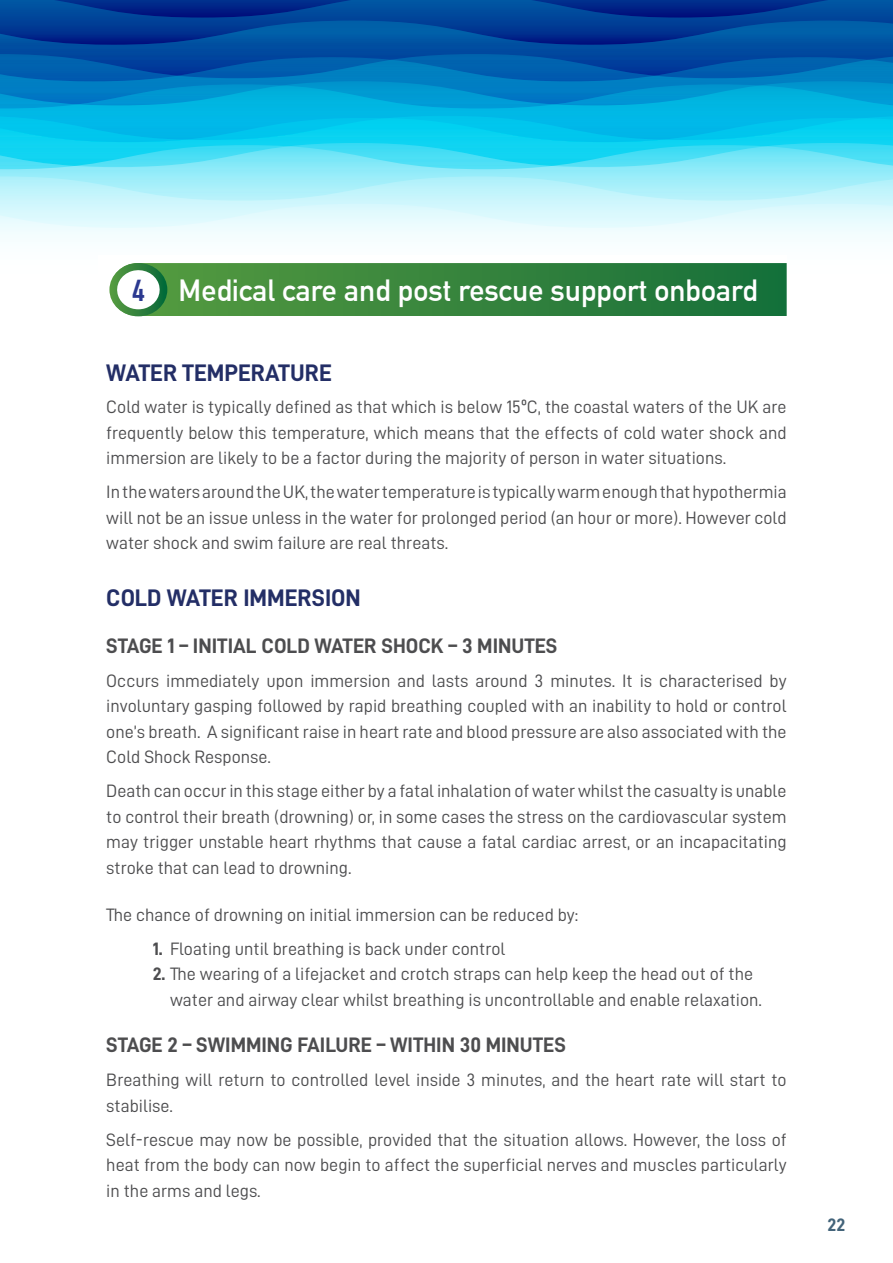
<style>
.page{position:relative;width:893px;height:1263px;background:#fff}
.page>*{position:absolute;margin:0;border:0;box-sizing:border-box;transform-origin:0 0}
.t1{font:700 30px "DIN Alternate";color:#fff}
.t2{font:24px "D DIN Bold";color:#232e66}
.t3{font:21px "D DIN Bold";color:#4d4d4f}
.t4{font:18px/25.5px "D DIN";color:#4d4d4f;text-align:justify}
.t5{font:18px "D DIN Bold";color:#43647a}
.s1{font-family:"DIN Condensed";font-size:29.85px;color:#2b3990}
.s2{font-family:"D DIN Bold"}
</style>
<div class="page">
<div style="left:0;top:0;width:893px;height:274px;background:#f7feff"></div>
<svg style="left:0;top:201px;width:893px;height:27px"></svg>
<svg style="left:0;top:169px;width:893px;height:32px;background:#abf0fa"></svg>
<svg style="left:0;top:142px;width:893px;height:27px;background:#45ddf4"></svg>
<svg style="left:0;top:109px;width:893px;height:33px;background:#01c1eb"></svg>
<svg style="left:0;top:105px;width:893px;height:4px;background:#00b2e0"></svg>
<svg style="left:0;top:78px;width:893px;height:27px;background:#0090cd"></svg>
<svg style="left:0;top:45px;width:893px;height:33px;background:#0056a8"></svg>
<svg style="left:0;top:0;width:893px;height:45px;background:#004097"></svg>
<div style="left:98px;top:255px;width:689px;height:68px;background:#fff"></div>
<svg style="left:109px;top:263px;width:678px;height:53px;background:#3e8946"></svg>
<h1 class="t1" style="left:132px;top:267px;width:627px"><span class="s1">4</span> Medical care and post rescue support onboard</h1>
<h2 class="t2" style="left:106px;top:360px;width:227px">WATER TEMPERATURE</h2>
<p class="t4" style="left:106px;top:394px;width:682px">Cold water is typically defined as that which is below 15ºC, the coastal waters of the UK are frequently below this temperature, which means that the effects of cold water shock and immersion are likely to be a factor during the majority of person in water situations.</p>
<p class="t4" style="left:106px;top:479px;width:682px">In the waters around the UK, the water temperature is typically warm enough that hypothermia will not be an issue unless in the water for prolonged period (an hour or more). However cold water shock and swim failure are real threats.</p>
<h2 class="t2" style="left:106px;top:584px;width:256px">COLD WATER IMMERSION</h2>
<p class="t3" style="left:106px;top:634px;width:453px">STAGE 1 – INITIAL COLD WATER SHOCK – 3 MINUTES</p>
<p class="t4" style="left:106px;top:668px;width:682px">Occurs immediately upon immersion and lasts around 3 minutes. It is characterised by involuntary gasping followed by rapid breathing coupled with an inability to hold or control one’s breath. A significant raise in heart rate and blood pressure are also associated with the Cold Shock Response.</p>
<p class="t4" style="left:106px;top:778px;width:682px">Death can occur in this stage either by a fatal inhalation of water whilst the casualty is unable to control their breath (drowning) or, in some cases the stress on the cardiovascular system may trigger unstable heart rhythms that cause a fatal cardiac arrest, or an incapacitating stroke that can lead to drowning.</p>
<p class="t4" style="left:106px;top:901px;width:474px">The chance of drowning on initial immersion can be reduced by:</p>
<p class="t4" style="left:153px;top:935px;width:354px"><span class="s2">1.</span> Floating until breathing is back under control</p>
<p class="t4" style="left:170px;top:961px;width:593px;text-indent:-17px"><span class="s2">2.</span> The wearing of a lifejacket and crotch straps can help keep the head out of the water and airway clear whilst breathing is uncontrollable and enable relaxation.</p>
<p class="t3" style="left:106px;top:1033px;width:461px">STAGE 2 – SWIMMING FAILURE – WITHIN 30 MINUTES</p>
<p class="t4" style="left:106px;top:1067px;width:682px">Breathing will return to controlled level inside 3 minutes, and the heart rate will start to stabilise.</p>
<p class="t4" style="left:106px;top:1127px;width:682px">Self-rescue may now be possible, provided that the situation allows. However, the loss of heat from the body can now begin to affect the superficial nerves and muscles particularly in the arms and legs.</p>
<p class="t5" style="left:827px;top:1214px;width:19px">22</p>
</div>
